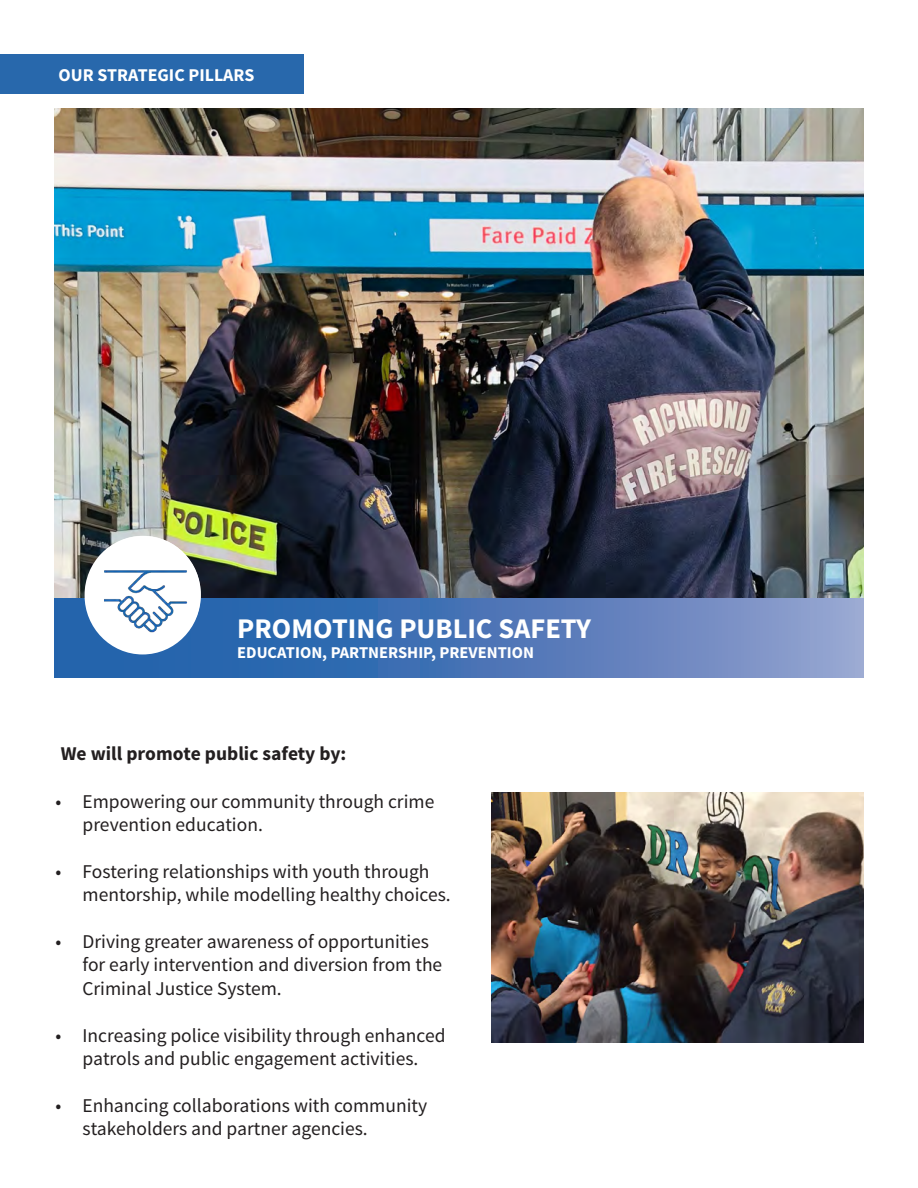
<style>
.page{position:relative;width:918px;height:1188px;background:#fff}
.page>*{position:absolute;margin:0;border:0;box-sizing:border-box;transform-origin:0 0}
.t1{font:700 28.5px "Source Sans Pro";color:#fff}
.t2{font:19.5px/23.4px "Source Sans Pro";color:#231f20}
.t3{font:700 19.5px "Source Sans Pro";color:#231f20}
.t4{font:700 18px "Source Sans Pro";color:#fff}
.t5{font:700 16.5px "Source Sans Pro";color:#fff}
</style>
<div class="page">
<svg style="left:54px;top:597px;width:810px;height:80px;background:#517ab8"></svg>
<img style="left:54px;top:108px;width:810px;height:489px">
<div style="left:85px;top:536px;width:116px;height:118px;background:#fff;border-radius:50%"></div>
<img style="left:104px;top:570px;width:83px;height:64px">
<img style="left:492px;top:793px;width:372px;height:249px">
<div style="left:0;top:54px;width:303px;height:40px;background:#2868ac"></div>
<p class="t4" style="left:59px;top:63px;width:197px">OUR STRATEGIC PILLARS</p>
<p class="t1" style="left:237px;top:610px;width:355px">PROMOTING PUBLIC SAFETY</p>
<p class="t5" style="left:237px;top:642px;width:298px">EDUCATION, PARTNERSHIP, PREVENTION</p>
<p class="t3" style="left:61px;top:741px;width:287px">We will promote public safety by:</p>
<p class="t2" style="left:83px;top:790px;width:353px;text-indent:-27px">• Empowering our community through crime prevention education.</p>
<p class="t2" style="left:83px;top:860px;width:370px;text-indent:-27px">• Fostering relationships with youth through mentorship, while modelling healthy choices.</p>
<p class="t2" style="left:83px;top:930px;width:361px;text-indent:-27px">• Driving greater awareness of opportunities for early intervention and diversion from the<br>Criminal Justice System.</p>
<p class="t2" style="left:56px;top:1024px;width:391px;text-align:center">• Increasing police visibility through enhanced patrols and public engagement activities.</p>
<p class="t2" style="left:83px;top:1094px;width:346px;text-indent:-27px">• Enhancing collaborations with community stakeholders and partner agencies.</p>
</div>
